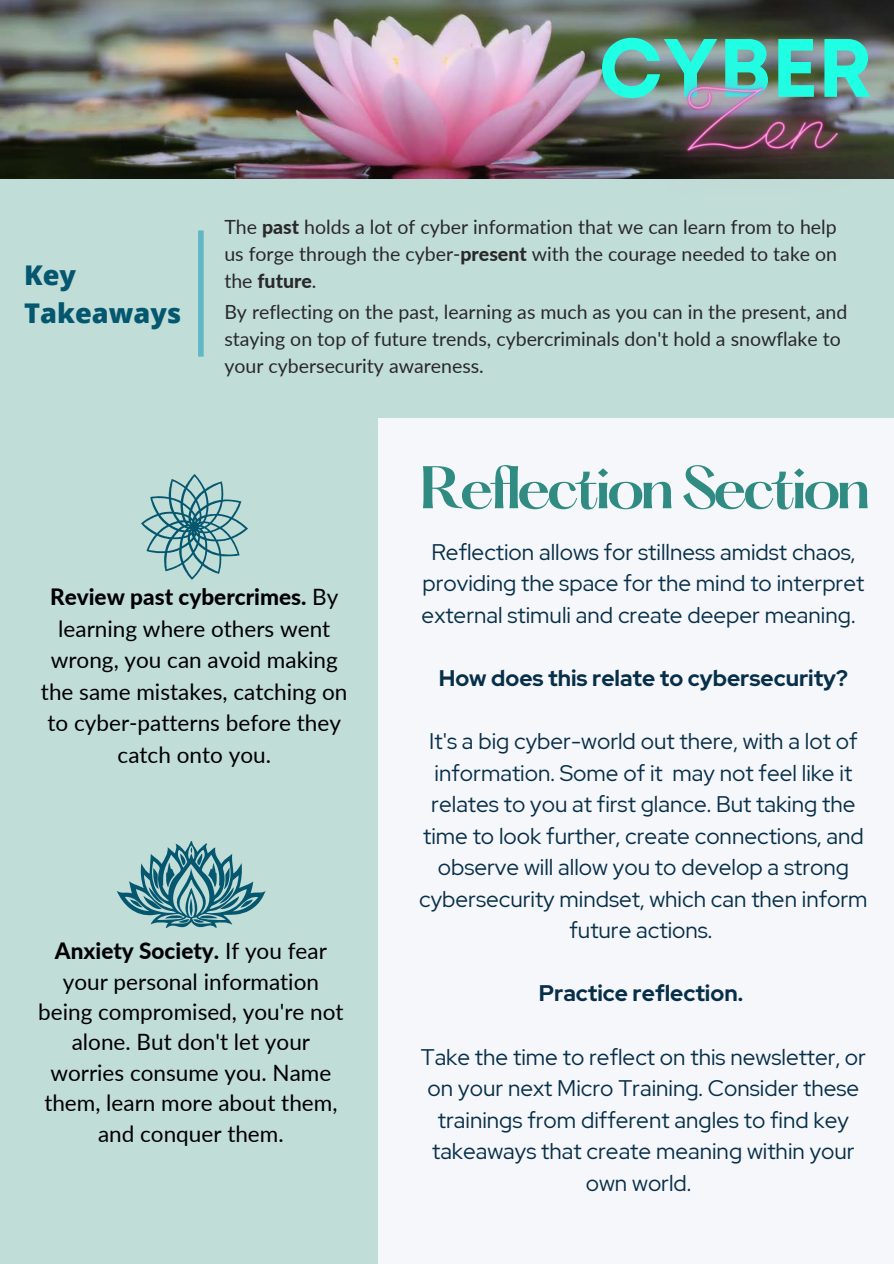
<style>
.page{position:relative;width:894px;height:1264px;background:#fff}
.page>*{position:absolute;margin:0;border:0;box-sizing:border-box;transform-origin:0 0}
.t1{font:700 82.5px "Mont";color:#1fffe4}
.t2{font:600 52.5px "Hatton";letter-spacing:-.085em;color:#308c83}
.t3{font:800 27.15px/37.2px "Open Sans";color:#04576e}
.t4{font:22.5px/31.5px "Red Hat Display";color:#082f49;text-align:center}
.t5{font:22.5px/30.5px "Lato";color:#000;text-align:center}
.t6{font:700 22.5px "Red Hat Display";color:#082f49}
.t7{font:19.5px/27px "Lato";color:#292929;text-align:justify}
.s1{font-weight:800}
</style>
<div class="page">
<div style="left:0;top:0;width:893px;height:1263px;background:#c1ddd8"></div>
<img style="left:0;top:0;width:597px;height:179px">
<svg style="left:141px;top:474px;width:107px;height:106px"></svg>
<svg style="left:117px;top:841px;width:148px;height:86px"></svg>
<div style="left:378px;top:418px;width:515px;height:845px;background:#f5f7fa"></div>
<img style="left:597px;top:0;width:296px;height:179px">
<svg style="left:198px;top:230px;width:6px;height:126px"></svg>
<h1 class="t1" style="left:598px;top:14px;width:275px">CYBER</h1>
<p class="t3" style="left:24px;top:255px;width:159px">Key<br>Takeaways</p>
<p class="t7" style="left:224px;top:212px;width:614px">The <span class="s1">past</span> holds a lot of cyber information that we can learn from to help us forge through the cyber-<span class="s1">present</span> with the courage needed to take on the <span class="s1">future</span>.</p>
<p class="t7" style="left:224px;top:297px;width:624px;text-align:left">By reflecting on the past, learning as much as you can in the present, and staying on top of future trends, cybercriminals don't hold a snowflake to your cybersecurity awareness.</p>
<p class="t5" style="left:41px;top:580px;width:308px;line-height:31.5px"><span class="s1">Review past cybercrimes.</span> By learning where others went wrong, you can avoid making the same mistakes, catching on to cyber-patterns before they catch onto you.</p>
<p class="t5" style="left:38px;top:934px;width:307px"><span class="s1">Anxiety Society.</span> If you fear your personal information being compromised, you're not alone. But don't let your worries consume you. Name them, learn more about them, and conquer them.</p>
<h2 class="t2" style="left:419px;top:459px;width:453px">Reflection Section</h2>
<p class="t4" style="left:421px;top:536px;width:444px">Reflection allows for stillness amidst chaos, providing the space for the mind to interpret external stimuli and create deeper meaning.</p>
<p class="t6" style="left:438px;top:663px;width:410px">How does this relate to cybersecurity?</p>
<p class="t4" style="left:419px;top:725px;width:450px">It's a big cyber-world out there, with a lot of information. Some of it may not feel like it relates to you at first glance. But taking the time to look further, create connections, and observe will allow you to develop a strong cybersecurity mindset, which can then inform future actions.</p>
<p class="t6" style="left:538px;top:978px;width:206px">Practice reflection.</p>
<p class="t4" style="left:420px;top:1040px;width:446px">Take the time to reflect on this newsletter, or on your next Micro Training. Consider these trainings from different angles to find key takeaways that create meaning within your own world.</p>
</div>
